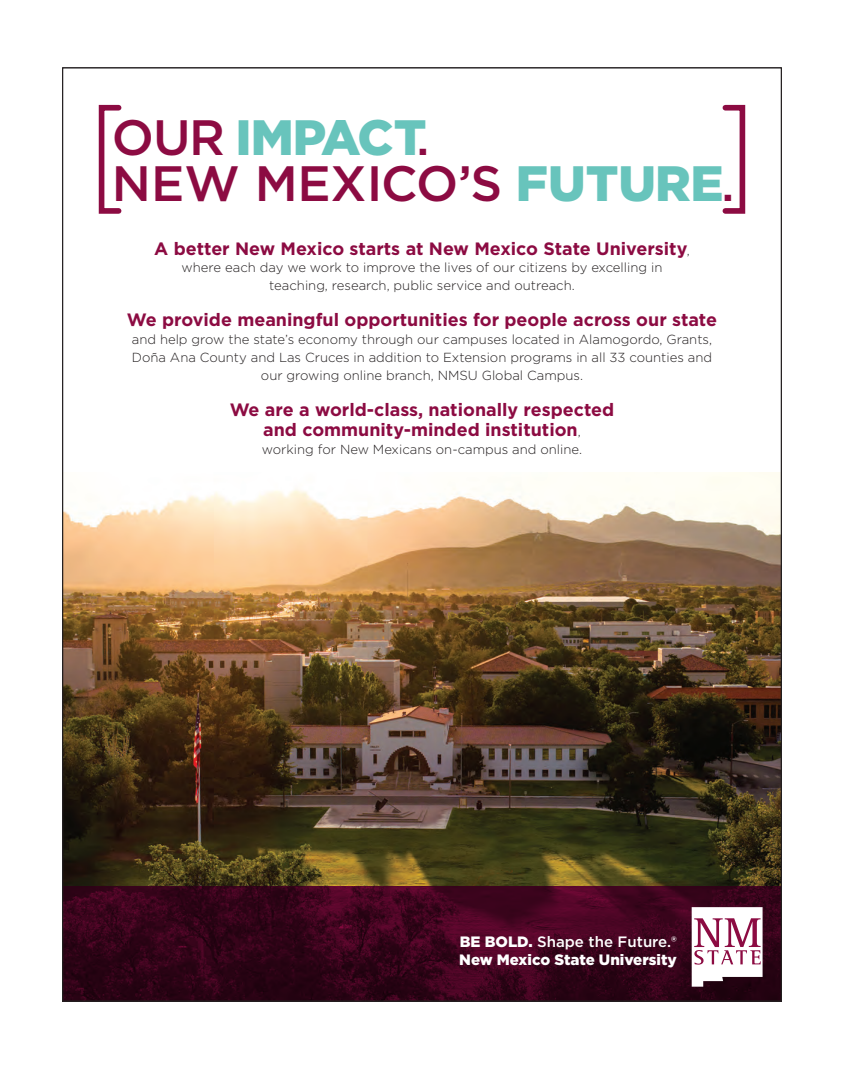
<style>
.page{position:relative;width:844px;height:1069px;background:#fff}
.page>*{position:absolute;margin:0;border:0;box-sizing:border-box;transform-origin:0 0}
.t1{font:500 49.62px/46.1px "Gotham";color:#8c0b42}
.t2{font:700 17.88px/20.2px "Gotham";color:#8c0b42;text-align:center}
.t3{font:900 15px/18px "Gotham";color:#fff}
.t4{font:300 13.12px/17.9px "Gotham";color:#231f20;text-align:center}
.s1{font-weight:900;color:#68c4bc}
.s2{font-weight:900;font-size:31.88px}
.s3{font-weight:300;font-size:13.12px;color:#231f20}
.s4{font-weight:500}
</style>
<div class="page">
<img style="left:62px;top:68px;width:719px;height:933px">
<p class="t1" style="left:112px;top:113px;width:622px">OUR <span class="s1">IMPACT</span><span class="s2">.<br></span>NEW MEXICO’S <span class="s1">FUTURE</span><span class="s2">.</span></p>
<p class="t2" style="left:154px;top:238px;width:537px">A better New Mexico starts at New Mexico State University<span class="s3">,</span></p>
<p class="t4" style="left:182px;top:258px;width:482px">where each day we work to improve the lives of our citizens by excelling in teaching, research, public service and outreach.</p>
<p class="t2" style="left:127px;top:309px;width:591px">We provide meaningful opportunities for people across our state</p>
<p class="t4" style="left:132px;top:330px;width:582px">and help grow the state’s economy through our campuses located in Alamogordo, Grants,<br>Doña Ana County and Las Cruces in addition to Extension programs in all 33 counties and our growing online branch, NMSU Global Campus.</p>
<p class="t2" style="left:230px;top:399px;width:386px">We are a world-class, nationally respected and community-minded institution<span class="s3">,</span></p>
<p class="t4" style="left:262px;top:440px;width:321px">working for New Mexicans on-campus and online.</p>
<p class="t3" style="left:459px;top:932px;width:219px">BE BOLD. <span class="s4">Shape the Future.®<br></span>New Mexico State University</p>
</div>
